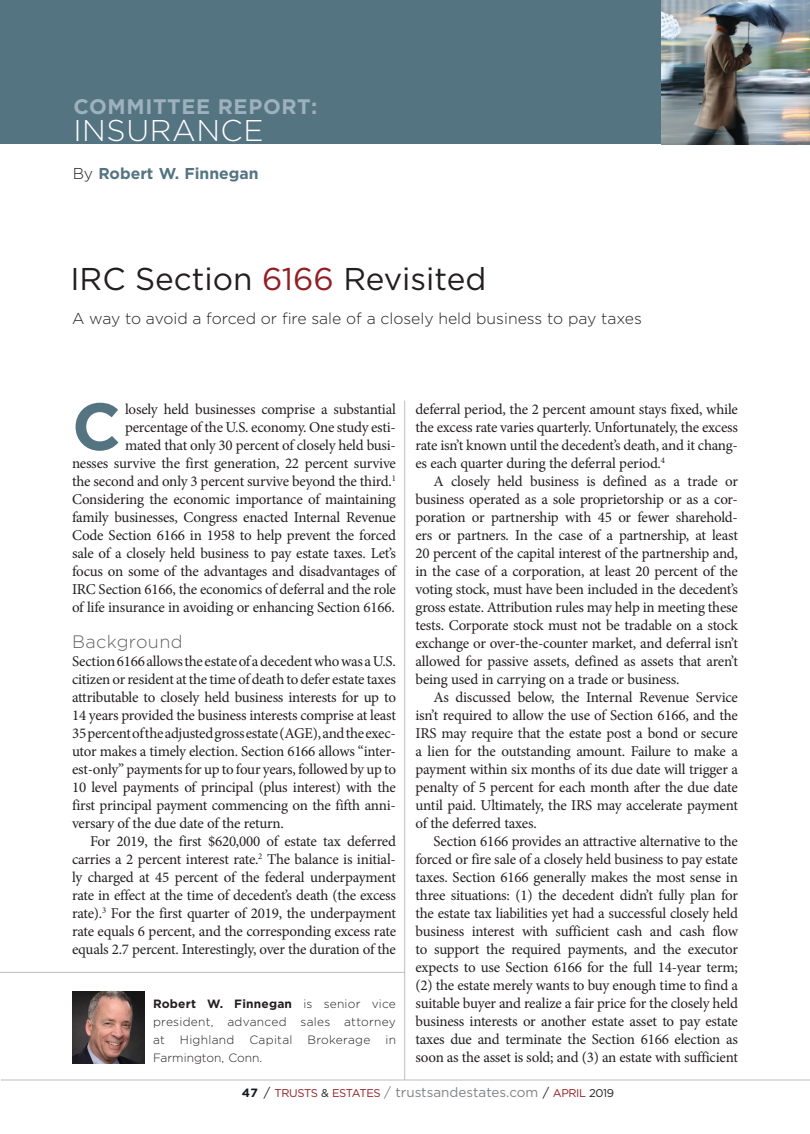
<style>
.page{position:relative;width:810px;height:1134px;background:#fff}
.page>*{position:absolute;margin:0;border:0;box-sizing:border-box;transform-origin:0 0}
.BODY__NO_INDENT{font:700 66.45px "Gotham";color:#557482}
.Main_Headline{font:31.5px "Gotham";color:#231f20}
.t1{font:300 30px "Gotham";letter-spacing:.02em;color:#fff}
.t2{font:700 21px "Gotham";letter-spacing:.03em;color:#9db2be}
.Subhead{font:300 18px "Gotham";letter-spacing:.02em;color:#636366}
.Deck{font:300 15.75px "Gotham";color:#231f20}
.Author_Byline{font:700 15.75px "Gotham";color:#557482}
.BODY__Minion{font:15px/18px "Minion Pro";letter-spacing:-.015em;color:#231f20;text-align:justify}
.BODY__NO_INDENT-2{font:15px/18px "Minion Pro";letter-spacing:-.015em;color:#231f20;text-align:right}
.t3{font:13.5px "Gotham";color:#808285}
.Author_Bio{font:300 12px/18px "Gotham";letter-spacing:.02em;color:#231f20;text-align:justify}
.s1{font-weight:300;color:#231f20}
.s2{color:#911f23}
.s3{font-weight:700}
.s4{font-weight:700;font-size:12px;color:#101a21}
.s5{font-size:12.75px;color:#231f20}
.s6{font-size:11.25px;color:#911f23}
.s7{font-size:11.25px;color:#231f20}
</style>
<div class="page">
<div style="left:0;top:0;width:810px;height:144px;background:#557482"></div>
<hr style="left:1px;top:1080px;width:809px;height:1px;background:#bcbdc0">
<img style="left:72px;top:991px;width:72px;height:72px">
<hr style="left:0;top:972px;width:405px;height:1px;background:#bcbdc0">
<hr style="left:404px;top:400px;width:1px;height:680px;background:#bcbdc0">
<img style="left:661px;top:0;width:149px;height:144px">
<p class="t2" style="left:73px;top:93px;width:246px">COMMITTEE REPORT:</p>
<p class="t1" style="left:73px;top:111px;width:192px">INSURANCE</p>
<p class="Author_Byline" style="left:73px;top:163px;width:187px"><span class="s1">By</span> Robert W. Finnegan</p>
<p class="Main_Headline" style="left:70px;top:258px;width:417px">IRC Section <span class="s2">6166</span> Revisited</p>
<p class="Deck" style="left:72px;top:308px;width:571px">A way to avoid a forced or fire sale of a closely held business to pay taxes</p>
<p class="BODY__NO_INDENT" style="left:72px;top:382px;width:51px">C</p>
<p class="BODY__NO_INDENT-2" style="left:72px;top:400px;width:326px">losely held businesses comprise a substantial percentage of the U.S. economy. One study esti-<br>mated that only 30 percent of closely held busi-<br>nesses survive the first generation, 22 percent survive the second and only 3 percent survive beyond the third.<sup>1<br></sup>Considering the economic importance of maintaining family businesses, Congress enacted Internal Revenue Code Section 6166 in 1958 to help prevent the forced sale of a closely held business to pay estate taxes. Let’s focus on some of the advantages and disadvantages of IRC Section 6166, the economics of deferral and the role of life insurance in avoiding or enhancing Section 6166.</p>
<p class="Subhead" style="left:72px;top:630px;width:112px">Background</p>
<p class="BODY__NO_INDENT-2" style="left:72px;top:652px;width:326px;text-align:justify">Section 6166 allows the estate of a decedent who was a U.S. citizen or resident at the time of death to defer estate taxes attributable to closely held business interests for up to 14 years provided the business interests comprise at least 35 percent of the adjusted gross estate (AGE), and the exec&shy;utor makes a timely election. Section 6166 allows “inter&shy;est-only” payments for up to four years, followed by up to 10 level payments of principal (plus interest) with the first principal payment commencing on the fifth anni&shy;versary of the due date of the return.</p>
<p class="BODY__Minion" style="left:72px;top:832px;width:326px;text-indent:18px">For 2019, the first $620,000 of estate tax deferred carries a 2 percent interest rate.<sup>2</sup> The balance is initial&shy;ly charged at 45 percent of the federal underpayment rate in effect at the time of decedent’s death (the excess rate).<sup>3</sup> For the first quarter of 2019, the underpayment rate equals 6 percent, and the corresponding excess rate equals 2.7 percent. Interestingly, over the duration of the</p>
<p class="Author_Bio" style="left:153px;top:994px;width:245px"><span class="s3">Robert W. Finnegan</span> is senior vice president, advanced sales attorney at Highland Capital Brokerage in Farmington, Conn.</p>
<p class="BODY__Minion" style="left:416px;top:400px;width:324px">deferral period, the 2 percent amount stays fixed, while the excess rate varies quarterly. Unfortunately, the excess rate isn’t known until the decedent’s death, and it chang&shy;es each quarter during the deferral period.<sup>4</sup></p>
<p class="BODY__Minion" style="left:416px;top:472px;width:324px;text-indent:18px">A closely held business is defined as a trade or business operated as a sole proprietorship or as a cor&shy;poration or partnership with 45 or fewer sharehold&shy;ers or partners. In the case of a partnership, at least 20 percent of the capital interest of the partnership and, in the case of a corporation, at least 20 percent of the voting stock, must have been included in the decedent’s gross estate. Attribution rules may help in meeting these tests. Corporate stock must not be tradable on a stock exchange or over-the-counter market, and deferral isn’t allowed for passive assets, defined as assets that aren’t being used in carrying on a trade or business.</p>
<p class="BODY__Minion" style="left:416px;top:688px;width:324px;text-indent:18px">As discussed below, the Internal Revenue Service isn’t required to allow the use of Section 6166, and the IRS may require that the estate post a bond or secure a lien for the outstanding amount. Failure to make a payment within six months of its due date will trigger a penalty of 5 percent for each month after the due date until paid. Ultimately, the IRS may accelerate payment of the deferred taxes.</p>
<p class="BODY__Minion" style="left:416px;top:832px;width:324px;text-indent:18px">Section 6166 provides an attractive alternative to the forced or fire sale of a closely held business to pay estate taxes. Section 6166 generally makes the most sense in three situations: (1) the decedent didn’t fully plan for the estate tax liabilities yet had a successful closely held business interest with sufficient cash and cash flow to support the required payments, and the executor expects to use Section 6166 for the full 14-year term; (2) the estate merely wants to buy enough time to find a suitable buyer and realize a fair price for the closely held business interests or another estate asset to pay estate taxes due and terminate the Section 6166 election as soon as the asset is sold; and (3) an estate with sufficient</p>
<p class="t3" style="left:242px;top:1084px;width:374px"><span class="s4">47</span> <span class="s5">/</span> <span class="s6">TRUSTS</span> <span class="s7">&amp;</span> <span class="s6">ESTATES</span> / trustsandestates.com <span class="s5">/</span> <span class="s6">APRIL</span> <span class="s7">2019</span></p>
</div>
